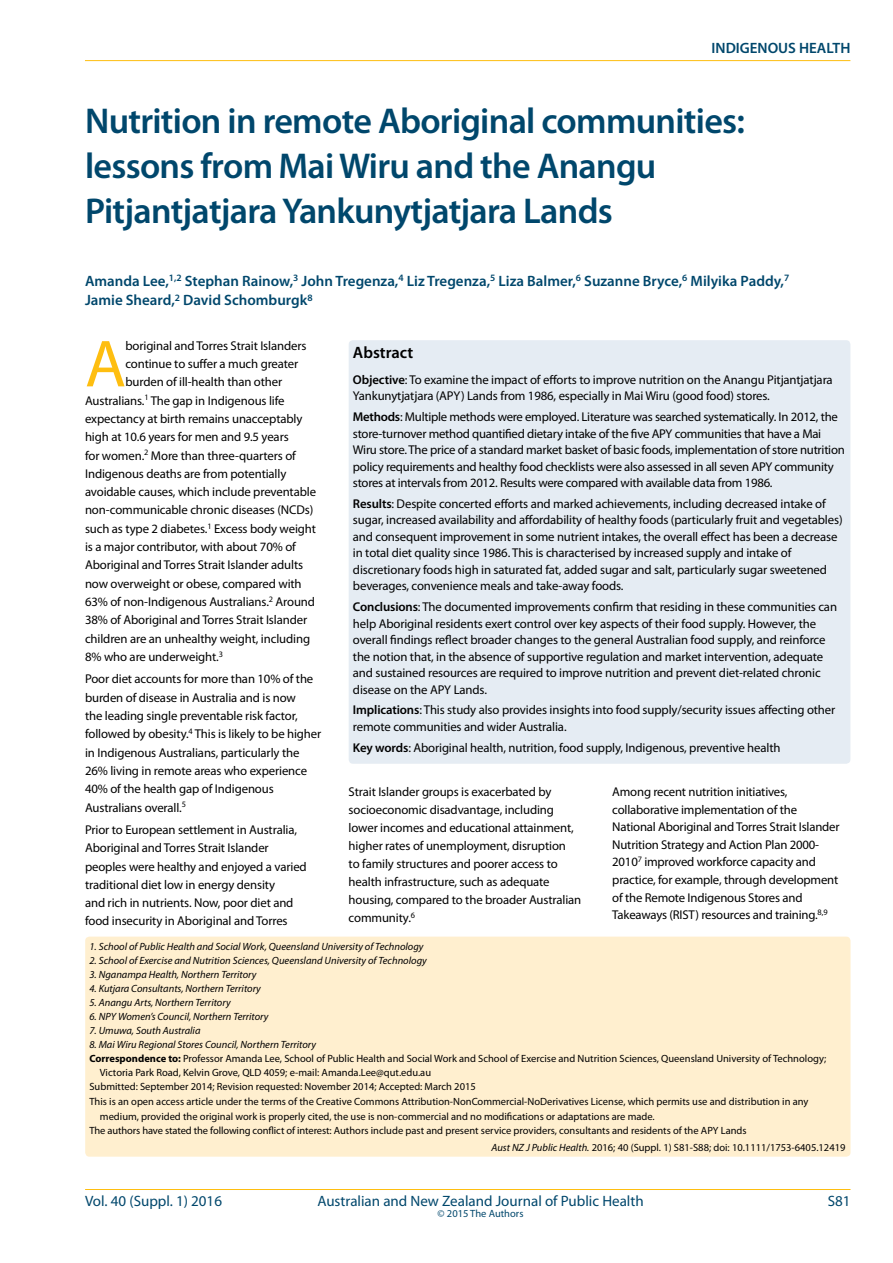
<style>
.page{position:relative;width:893px;height:1263px;background:#fff}
.page>*{position:absolute;margin:0;border:0;box-sizing:border-box;transform-origin:0 0}
.t1{font:67.05px "Myriad Pro";color:#febe10}
.t2{font:600 36px/45px "Myriad Pro";letter-spacing:-.02em;color:#00476c}
.t3{font:600 16.5px "Myriad Pro";color:#000}
.t4{font:600 15px/19.5px "Myriad Pro";color:#00476c}
.t5{font:15px "Myriad Pro";color:#00476c}
.t6{font:15px "Myriad Pro";color:#00476c}
.t7{font:12.75px/16.5px "Myriad Pro";letter-spacing:-.01em;color:#000}
.t8{font:10.5px/15px "Myriad Pro";color:#000}
.t9{font:italic 10.5px "Myriad Pro";color:#000}
.t10{font:10.5px "Myriad Pro";color:#00476c}
.s1{font-weight:600}
.s2{font-weight:700}
.s3{font-style:italic}
.s4{font-style:inherit}
</style>
<div class="page">
<hr style="left:85px;top:1189px;width:765px;height:1px;background:#febe10">
<div style="left:85px;top:936px;width:765px;height:221px;background:#ffefcf;border-radius:4px"></div>
<div style="left:349px;top:340px;width:501px;height:424px;background:#e5ecf3;border-radius:4px"></div>
<hr style="left:85px;top:60px;width:765px;height:1px;background:#febe10">
<p class="t4" style="left:712px;top:37px;width:140px">INDIGENOUS HEALTH</p>
<h2 class="t2" style="left:85px;top:98px;width:661px">Nutrition in remote Aboriginal communities: lessons from Mai Wiru and the Anangu<br>Pitjantjatjara Yankunytjatjara Lands</h2>
<p class="t4" style="left:85px;top:271px;width:706px">Amanda Lee,<sup>1,2</sup> Stephan Rainow,<sup>3</sup> John Tregenza,<sup>4</sup> Liz Tregenza,<sup>5</sup> Liza Balmer,<sup>6</sup> Suzanne Bryce,<sup>6</sup> Milyika Paddy,<sup>7<br></sup>Jamie Sheard,<sup>2</sup> David Schomburgk<sup>8</sup></p>
<h1 class="t1" style="left:85px;top:322px;width:43px">A</h1>
<p class="t7" style="left:125px;top:337px;width:183px">boriginal and Torres Strait Islanders</p>
<p class="t7" style="left:125px;top:355px;width:174px">continue to suffer a much greater</p>
<p class="t7" style="left:125px;top:374px;width:158px">burden of ill-health than other</p>
<p class="t7" style="left:85px;top:392px;width:201px">Australians.<sup>1</sup> The gap in Indigenous life</p>
<p class="t7" style="left:85px;top:410px;width:219px">expectancy at birth remains unacceptably</p>
<p class="t7" style="left:85px;top:428px;width:205px">high at 10.6 years for men and 9.5 years</p>
<p class="t7" style="left:85px;top:447px;width:212px">for women.<sup>2</sup> More than three-quarters of</p>
<p class="t7" style="left:85px;top:465px;width:203px">Indigenous deaths are from potentially</p>
<p class="t7" style="left:85px;top:483px;width:233px">avoidable causes, which include preventable</p>
<p class="t7" style="left:85px;top:502px;width:230px">non-communicable chronic diseases (NCDs)</p>
<p class="t7" style="left:85px;top:520px;width:232px">such as type 2 diabetes.<sup>1</sup> Excess body weight</p>
<p class="t7" style="left:85px;top:538px;width:212px">is a major contributor, with about 70% of</p>
<p class="t7" style="left:85px;top:557px;width:220px">Aboriginal and Torres Strait Islander adults</p>
<p class="t7" style="left:85px;top:575px;width:218px">now overweight or obese, compared with</p>
<p class="t7" style="left:85px;top:593px;width:231px">63% of non-Indigenous Australians.<sup>2</sup> Around</p>
<p class="t7" style="left:85px;top:611px;width:224px">38% of Aboriginal and Torres Strait Islander</p>
<p class="t7" style="left:85px;top:630px;width:227px">children are an unhealthy weight, including</p>
<p class="t7" style="left:85px;top:648px;width:139px">8% who are underweight.<sup>3</sup></p>
<p class="t7" style="left:85px;top:670px;width:238px;line-height:18.3px">Poor diet accounts for more than 10% of the burden of disease in Australia and is now<br>the leading single preventable risk factor, followed by obesity.<sup>4</sup> This is likely to be higher in Indigenous Australians, particularly the 26% living in remote areas who experience 40% of the health gap of Indigenous Australians overall.<sup>5</sup></p>
<p class="t7" style="left:85px;top:820px;width:223px;line-height:18.1px">Prior to European settlement in Australia, Aboriginal and Torres Strait Islander peoples were healthy and enjoyed a varied traditional diet low in energy density<br>and rich in nutrients. Now, poor diet and food insecurity in Aboriginal and Torres</p>
<p class="t3" style="left:353px;top:342px;width:62px">Abstract</p>
<p class="t7" style="left:353px;top:371px;width:481px"><span class="s1">Objective</span>: To examine the impact of efforts to improve nutrition on the Anangu Pitjantjatjara<br>Yankunytjatjara (APY) Lands from 1986, especially in Mai Wiru (good food) stores.</p>
<p class="t7" style="left:353px;top:408px;width:493px"><span class="s1">Methods</span>: Multiple methods were employed. Literature was searched systematically. In 2012, the store-turnover method quantified dietary intake of the five APY communities that have a Mai Wiru store. The price of a standard market basket of basic foods, implementation of store nutrition policy requirements and healthy food checklists were also assessed in all seven APY community stores at intervals from 2012. Results were compared with available data from 1986.</p>
<p class="t7" style="left:353px;top:495px;width:491px"><span class="s1">Results</span>: Despite concerted efforts and marked achievements, including decreased intake of sugar, increased availability and affordability of healthy foods (particularly fruit and vegetables) and consequent improvement in some nutrient intakes, the overall effect has been a decrease in total diet quality since 1986. This is characterised by increased supply and intake of discretionary foods high in saturated fat, added sugar and salt, particularly sugar sweetened beverages, convenience meals and take-away foods.</p>
<p class="t7" style="left:353px;top:598px;width:486px"><span class="s1">Conclusions</span>: The documented improvements confirm that residing in these communities can help Aboriginal residents exert control over key aspects of their food supply. However, the overall findings reflect broader changes to the general Australian food supply, and reinforce the notion that, in the absence of supportive regulation and market intervention, adequate and sustained resources are required to improve nutrition and prevent diet-related chronic disease on the APY Lands.</p>
<p class="t7" style="left:353px;top:702px;width:484px"><span class="s1">Implications</span>: This study also provides insights into food supply/security issues affecting other remote communities and wider Australia.</p>
<p class="t7" style="left:353px;top:739px;width:429px"><span class="s1">Key words</span>: Aboriginal health, nutrition, food supply, Indigenous, preventive health</p>
<p class="t7" style="left:349px;top:783px;width:234px;line-height:18px">Strait Islander groups is exacerbated by socioeconomic disadvantage, including lower incomes and educational attainment, higher rates of unemployment, disruption<br>to family structures and poorer access to health infrastructure, such as adequate housing, compared to the broader Australian community.<sup>6</sup></p>
<p class="t7" style="left:612px;top:783px;width:229px;line-height:17.5px">Among recent nutrition initiatives, collaborative implementation of the National Aboriginal and Torres Strait Islander Nutrition Strategy and Action Plan 2000- 2010<sup>7</sup> improved workforce capacity and practice, for example, through development of the Remote Indigenous Stores and Takeaways (RIST) resources and training.<sup>8,9</sup></p>
<p class="t9" style="left:89px;top:940px;width:336px">1. School of Public Health and Social Work, Queensland University of Technology</p>
<p class="t9" style="left:89px;top:954px;width:339px">2. School of Exercise and Nutrition Sciences, Queensland University of Technology</p>
<p class="t9" style="left:89px;top:968px;width:168px">3. Nganampa Health, Northern Territory</p>
<p class="t9" style="left:89px;top:982px;width:173px">4. Kutjara Consultants, Northern Territory</p>
<p class="t9" style="left:89px;top:996px;width:143px">5. Anangu Arts, Northern Territory</p>
<p class="t9" style="left:89px;top:1010px;width:181px">6. NPY Women’s Council, Northern Territory</p>
<p class="t9" style="left:89px;top:1024px;width:113px">7. Umuwa, South Australia</p>
<p class="t9" style="left:89px;top:1038px;width:228px">8. Mai Wiru Regional Stores Council, Northern Territory</p>
<p class="t8" style="left:89px;top:1051px;width:738px"><span class="s2">Correspondence to:</span> Professor Amanda Lee, School of Public Health and Social Work and School of Exercise and Nutrition Sciences, Queensland University of Technology;</p>
<p class="t8" style="left:100px;top:1065px;width:333px">Victoria Park Road, Kelvin Grove, QLD 4059; e-mail: Amanda.Lee@qut.edu.au</p>
<p class="t8" style="left:89px;top:1078px;width:388px">Submitted: September 2014; Revision requested: November 2014; Accepted: March 2015</p>
<p class="t8" style="left:100px;top:1093px;width:710px;text-indent:-11px">This is an open access article under the terms of the Creative Commons Attribution-NonCommercial-NoDerivatives License, which permits use and distribution in any medium, provided the original work is properly cited, the use is non-commercial and no modifications or adaptations are made.</p>
<p class="t8" style="left:491px;top:1121px;width:356px;line-height:17.5px;text-indent:-402px">The authors have stated the following conflict of interest: Authors include past and present service providers, consultants and residents of the APY Lands<br><span class="s3">Aust NZ J Public Health.</span> 2016; 40 (Suppl. 1) S81-S88; doi: 10.1111/1753-6405.12419</p>
<p class="t5" style="left:85px;top:1192px;width:138px">Vol. 40 (Suppl. 1) <span class="s4">2016</span></p>
<p class="t5" style="left:317px;top:1192px;width:328px">Australian and New Zealand Journal of Public Health</p>
<p class="t6" style="left:828px;top:1192px;width:24px"><span class="s4">S</span>81</p>
<p class="t10" style="left:438px;top:1207px;width:87px">© 2015 The Authors</p>
</div>
